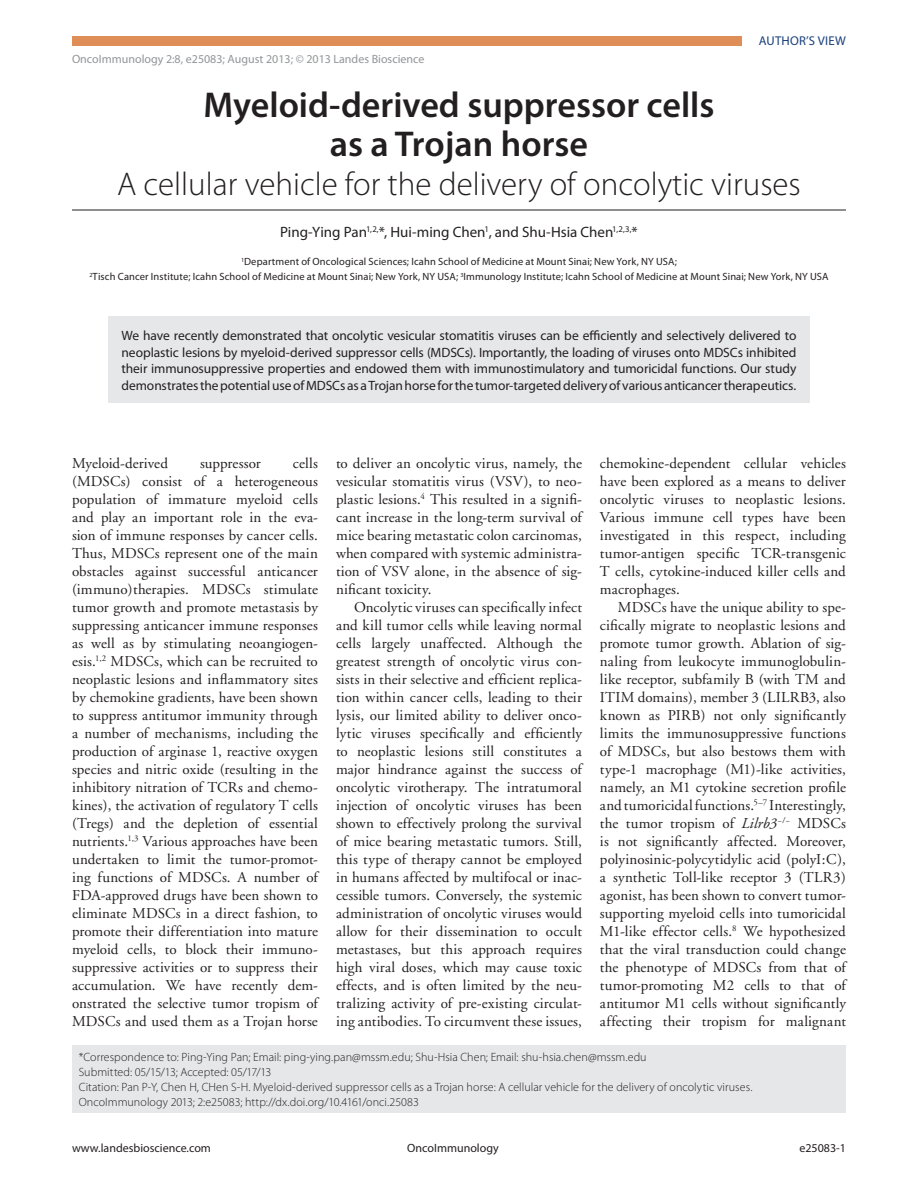
<style>
.page{position:relative;width:918px;height:1188px;background:#fff}
.page>*{position:absolute;margin:0;border:0;box-sizing:border-box;transform-origin:0 0}
.t1{font:600 36px/39px "Myriad Pro";color:#231f20;text-align:center}
.t2{font:300 33px "Myriad Pro";color:#231f20}
.t3{font:15px/18px "Adobe Garamond";letter-spacing:.01em;color:#231f20;text-align:justify}
.t4{font:15px "Myriad Pro";letter-spacing:-.005em;color:#231f20}
.t5{font:13.5px/16.5px "Myriad Pro";letter-spacing:-.005em;color:#231f20;text-align:justify}
.t6{font:12.75px "Myriad Pro";letter-spacing:.02em;color:#193f7c}
.t7{font:300 12px/15px "Myriad Pro";color:#231f20}
.t8{font:12px "Myriad Pro";color:#939598}
.t9{font:12px "Myriad Pro";color:#231f20}
.t10{font:10.5px/15px "Myriad Pro";letter-spacing:.01em;color:#231f20;text-align:center}
.s1{font-style:italic}
</style>
<div class="page">
<div style="left:72px;top:36px;width:669px;height:10px;background:#df8e57"></div>
<hr style="left:72px;top:210px;width:774px;height:1px;background:#231f20">
<div style="left:72px;top:1045px;width:774px;height:68px;background:#e6e7e9"></div>
<div style="left:108px;top:316px;width:702px;height:87px;background:#e6e7e9"></div>
<p class="t8" style="left:72px;top:52px;width:354px">OncoImmunology 2:8, e25083; August 2013; © 2013 Landes Bioscience</p>
<p class="t6" style="left:759px;top:32px;width:89px">Author’s View</p>
<h1 class="t1" style="left:203px;top:85px;width:513px">Myeloid-derived suppressor cells as a Trojan horse</h1>
<h2 class="t2" style="left:117px;top:164px;width:685px">A cellular vehicle for the delivery of oncolytic viruses</h2>
<p class="t4" style="left:280px;top:223px;width:359px">Ping-Ying Pan<sup>1,2,</sup>*, Hui-ming Chen<sup>1</sup>, and Shu-Hsia Chen<sup>1,2,3,</sup>*</p>
<p class="t10" style="left:89px;top:254px;width:741px"><sup>1</sup>Department of Oncological Sciences; Icahn School of Medicine at Mount Sinai; New York, NY USA;<br><sup>2</sup>Tisch Cancer Institute; Icahn School of Medicine at Mount Sinai; New York, NY USA; <sup>3</sup>Immunology Institute; Icahn School of Medicine at Mount Sinai; New York, NY USA</p>
<p class="t5" style="left:122px;top:327px;width:677px">We have recently demonstrated that oncolytic vesicular stomatitis viruses can be efficiently and selectively delivered to neoplastic lesions by myeloid-derived suppressor cells (MDSCs). Importantly, the loading of viruses onto MDSCs inhibited their immunosuppressive properties and endowed them with immunostimulatory and tumoricidal functions. Our study demonstrates the potential use of MDSCs as a Trojan horse for the tumor-targeted delivery of various anticancer therapeutics.</p>
<p class="t3" style="left:72px;top:455px;width:247px;text-indent:221px">cells (MDSCs) consist of a heterogeneous population of immature myeloid cells and play an important role in the eva&shy;sion of immune responses by cancer cells.<br>Thus, MDSCs represent one of the main obstacles against successful anticancer (immuno)therapies. MDSCs stimulate tumor growth and promote metastasis by suppressing anticancer immune responses as well as by stimulating neoangiogen&shy;esis.<sup>1,2</sup> MDSCs, which can be recruited to neoplastic lesions and inflammatory sites by chemokine gradients, have been shown to suppress antitumor immunity through a number of mechanisms, including the production of arginase 1, reactive oxygen species and nitric oxide (resulting in the inhibitory nitration of TCRs and chemo&shy;kines), the activation of regulatory T cells (Tregs) and the depletion of essential nutrients.<sup>1,3</sup> Various approaches have been undertaken to limit the tumor-promot&shy;ing functions of MDSCs. A number of FDA-approved drugs have been shown to eliminate MDSCs in a direct fashion, to promote their differentiation into mature myeloid cells, to block their immuno&shy;suppressive activities or to suppress their accumulation. We have recently dem&shy;onstrated the selective tumor tropism of MDSCs and used them as a Trojan horse</p>
<p class="t3" style="left:72px;top:455px;width:97px">Myeloid-derived</p>
<p class="t3" style="left:200px;top:455px;width:62px">suppressor</p>
<p class="t3" style="left:336px;top:455px;width:247px">to deliver an oncolytic virus, namely, the vesicular stomatitis virus (VSV), to neo&shy;plastic lesions.<sup>4</sup> This resulted in a signifi&shy;cant increase in the long-term survival of mice bearing metastatic colon carcinomas, when compared with systemic administra&shy;tion of VSV alone, in the absence of sig&shy;nificant toxicity.</p>
<p class="t3" style="left:336px;top:599px;width:248px;text-indent:18px">Oncolytic viruses can specifically infect and kill tumor cells while leaving normal cells largely unaffected. Although the greatest strength of oncolytic virus con&shy;sists in their selective and efficient replica&shy;tion within cancer cells, leading to their lysis, our limited ability to deliver onco&shy;lytic viruses specifically and efficiently to neoplastic lesions still constitutes a major hindrance against the success of oncolytic virotherapy. The intratumoral injection of oncolytic viruses has been shown to effectively prolong the survival of mice bearing metastatic tumors. Still, this type of therapy cannot be employed in humans affected by multifocal or inac&shy;cessible tumors. Conversely, the systemic administration of oncolytic viruses would allow for their dissemination to occult metastases, but this approach requires high viral doses, which may cause toxic effects, and is often limited by the neu&shy;tralizing activity of pre-existing circulat&shy;ing antibodies. To circumvent these issues,</p>
<p class="t3" style="left:600px;top:455px;width:247px">chemokine-dependent cellular vehicles have been explored as a means to deliver oncolytic viruses to neoplastic lesions.<br>Various immune cell types have been investigated in this respect, including tumor-antigen specific TCR-transgenic T cells, cytokine-induced killer cells and macrophages.</p>
<p class="t3" style="left:600px;top:599px;width:248px;text-indent:18px">MDSCs have the unique ability to spe&shy;cifically migrate to neoplastic lesions and promote tumor growth. Ablation of sig&shy;naling from leukocyte immunoglobulin&shy;like receptor, subfamily B (with TM and ITIM domains), member 3 (LILRB3, also known as PIRB) not only significantly limits the immunosuppressive functions of MDSCs, but also bestows them with type-1 macrophage (M1)-like activities, namely, an M1 cytokine secretion profile and tumoricidal functions.<sup>5–7</sup> Interestingly, the tumor tropism of <span class="s1">Lilrb3</span><sup>−/−</sup> MDSCs is not significantly affected. Moreover, polyinosinic-polycytidylic acid (polyI:C), a synthetic Toll-like receptor 3 (TLR3) agonist, has been shown to convert tumor&shy;supporting myeloid cells into tumoricidal M1-like effector cells.<sup>8</sup> We hypothesized that the viral transduction could change the phenotype of MDSCs from that of tumor-promoting M2 cells to that of antitumor M1 cells without significantly affecting their tropism for malignant</p>
<p class="t7" style="left:79px;top:1049px;width:675px">*Correspondence to: Ping-Ying Pan; Email: ping-ying.pan@mssm.edu; Shu-Hsia Chen; Email: shu-hsia.chen@mssm.edu<br>Submitted: 05/15/13; Accepted: 05/17/13<br>Citation: Pan P-Y, Chen H, CHen S-H. Myeloid-derived suppressor cells as a Trojan horse: A cellular vehicle for the delivery of oncolytic viruses.<br>OncoImmunology 2013; 2:e25083; http://dx.doi.org/10.4161/onci.25083</p>
<p class="t9" style="left:72px;top:1141px;width:140px">www.landesbioscience.com</p>
<p class="t9" style="left:407px;top:1141px;width:93px">OncoImmunology</p>
<p class="t9" style="left:799px;top:1141px;width:48px">e25083-1</p>
</div>
